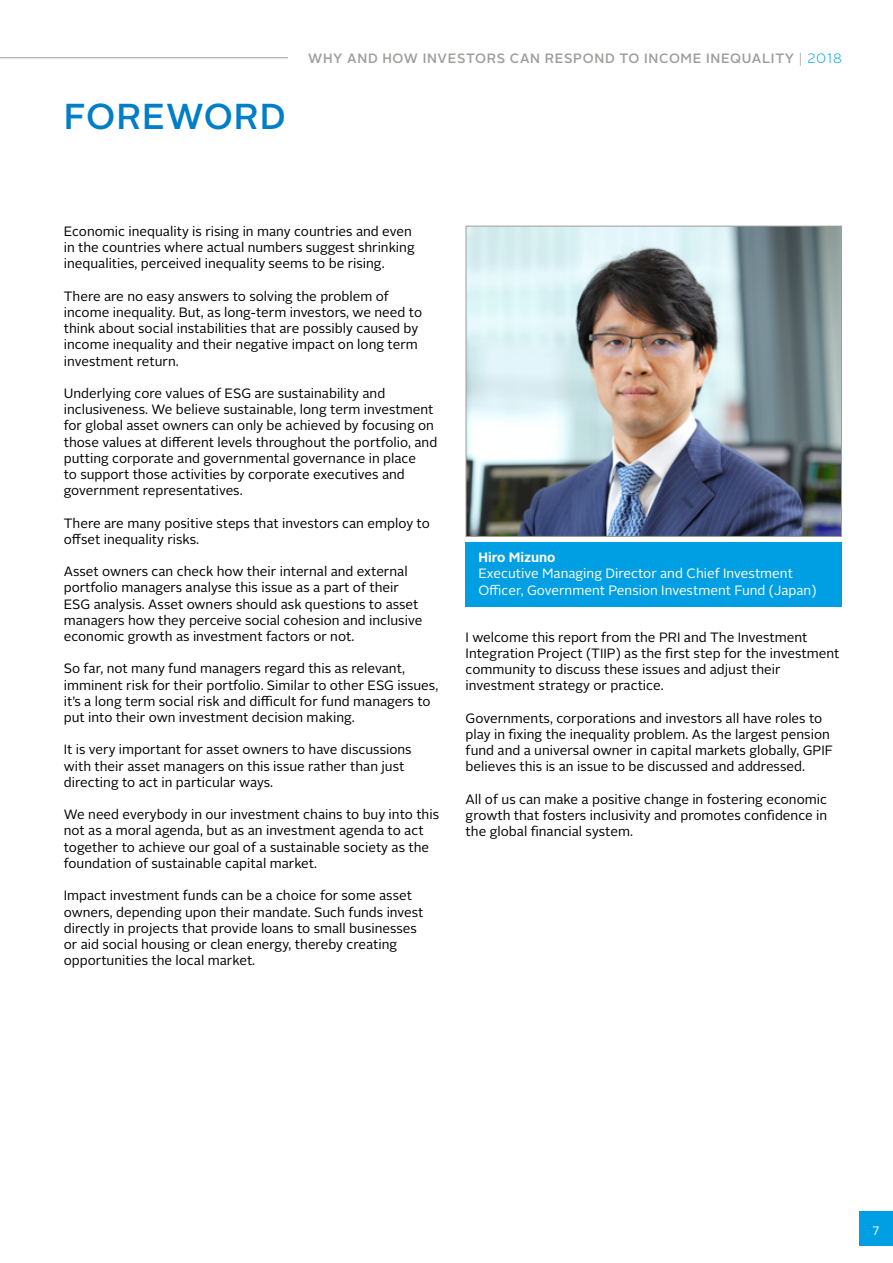
<style>
.page{position:relative;width:893px;height:1263px;background:#fff}
.page>*{position:absolute;margin:0;border:0;box-sizing:border-box;transform-origin:0 0}
.t1{font:500 36px "Alright Sans";letter-spacing:.025em;color:#007ec7}
.t2{font:13.5px/16.2px "Alright Sans";color:#000}
.t3{font:13.5px/16.2px "Alright Sans";color:#fff}
.t4{font:500 13.5px "Alright Sans";letter-spacing:.05em;color:#9d9d9c}
.t5{font:700 13.5px "Alright Sans";color:#fff}
.t6{font:12px "Alright Sans";color:#fff}
.s1{font-weight:300}
.s2{font-weight:300;color:#009fe3}
</style>
<div class="page">
<div style="left:859px;top:1212px;width:34px;height:34px;background:#009fe3"></div>
<hr style="left:0;top:57px;width:288px;height:1px;background:#9d9d9c">
<img style="left:468px;top:228px;width:372px;height:307px">
<div style="left:466px;top:226px;width:376px;height:311px;border:1px solid #9d9d9c"></div>
<div style="left:466px;top:542px;width:376px;height:64px;background:#009fe3"></div>
<h1 class="t1" style="left:64px;top:92px;width:223px">FOREWORD</h1>
<p class="t4" style="left:308px;top:49px;width:535px">WHY AND HOW INVESTORS CAN RESPOND TO INCOME INEQUALITY <span class="s1">|</span> <span class="s2">2018</span></p>
<p class="t2" style="left:64px;top:223px;width:352px">Economic inequality is rising in many countries and even in the countries where actual numbers suggest shrinking inequalities, perceived inequality seems to be rising.</p>
<p class="t2" style="left:64px;top:288px;width:360px">There are no easy answers to solving the problem of income inequality. But, as long-term investors, we need to think about social instabilities that are possibly caused by income inequality and their negative impact on long term investment return.</p>
<p class="t2" style="left:64px;top:385px;width:375px">Underlying core values of ESG are sustainability and inclusiveness. We believe sustainable, long term investment for global asset owners can only be achieved by focusing on those values at different levels throughout the portfolio, and putting corporate and governmental governance in place<br>to support those activities by corporate executives and government representatives.</p>
<p class="t2" style="left:64px;top:515px;width:368px">There are many positive steps that investors can employ to offset inequality risks.</p>
<p class="t2" style="left:64px;top:564px;width:360px">Asset owners can check how their internal and external portfolio managers analyse this issue as a part of their ESG analysis. Asset owners should ask questions to asset managers how they perceive social cohesion and inclusive economic growth as investment factors or not.</p>
<p class="t2" style="left:64px;top:661px;width:376px">So far, not many fund managers regard this as relevant, imminent risk for their portfolio. Similar to other ESG issues, it’s a long term social risk and difficult for fund managers to put into their own investment decision making.</p>
<p class="t2" style="left:64px;top:742px;width:349px">It is very important for asset owners to have discussions with their asset managers on this issue rather than just directing to act in particular ways.</p>
<p class="t2" style="left:64px;top:807px;width:377px">We need everybody in our investment chains to buy into this not as a moral agenda, but as an investment agenda to act together to achieve our goal of a sustainable society as the foundation of sustainable capital market.</p>
<p class="t2" style="left:64px;top:888px;width:361px">Impact investment funds can be a choice for some asset owners, depending upon their mandate. Such funds invest directly in projects that provide loans to small businesses or aid social housing or clean energy, thereby creating opportunities the local market.</p>
<p class="t5" style="left:478px;top:548px;width:79px">Hiro Mizuno</p>
<p class="t3" style="left:478px;top:566px;width:340px">Executive Managing Director and Chief Investment<br>Officer, Government Pension Investment Fund (Japan)</p>
<p class="t2" style="left:466px;top:629px;width:375px">I welcome this report from the PRI and The Investment Integration Project (TIIP) as the first step for the investment community to discuss these issues and adjust their investment strategy or practice.</p>
<p class="t2" style="left:466px;top:710px;width:369px">Governments, corporations and investors all have roles to play in fixing the inequality problem. As the largest pension fund and a universal owner in capital markets globally, GPIF believes this is an issue to be discussed and addressed.</p>
<p class="t2" style="left:466px;top:791px;width:363px;text-align:justify">All of us can make a positive change in fostering economic growth that fosters inclusivity and promotes confidence in the global financial system.</p>
<p class="t6" style="left:872px;top:1221px;width:8px">7</p>
</div>
